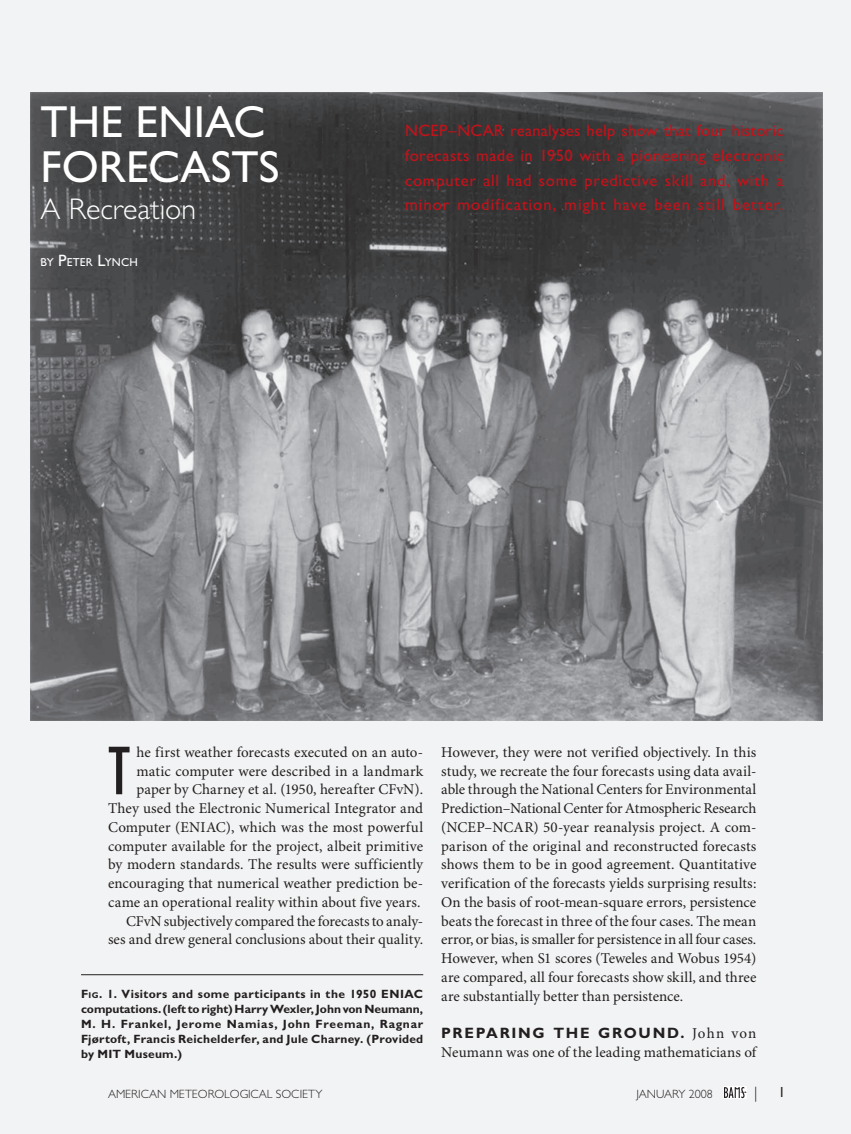
<style>
.page{position:relative;width:851px;height:1134px;background:#fff}
.page>*{position:absolute;margin:0;border:0;box-sizing:border-box;transform-origin:0 0}
.t1{font:condensed 71.1px "Gill Sans";color:#231f20}
.t2{font:45px/45px "Gill Sans";color:#fff}
.t3{font:300 30px "Gill Sans";color:#fff}
.t4{font:16.5px/24.8px "Gill Sans";letter-spacing:.06em;color:#c4121a;text-align:justify}
.t5{font:15px/18.8px "Minion Pro";letter-spacing:.005em;color:#231f20;text-align:right}
.t6{font:700 15px "Gill Sans";letter-spacing:.115em;color:#231f20}
.t7{font:300 15px "Gill Sans";color:#231f20}
.t8{font:condensed 15px "Gill Sans";color:#231f20}
.t9{font:700 12px/15px "Gill Sans";letter-spacing:.02em;color:#231f20;text-align:justify}
.t10{font:300 12px "Gill Sans";color:#231f20}
.t11{font:11.55px "Gill Sans";letter-spacing:.01em;color:#fff}
.s1{font-size:16.5px}
.s2{font-size:8.4px}
.s3{font-family:"Minion Pro";font-weight:400}
</style>
<div class="page">
<div style="left:0;top:0;width:850px;height:1134px;background:#f2f3f4"></div>
<hr style="left:81px;top:974px;width:342px;height:1px;background:#231f20">
<div style="left:723px;top:1086px;width:24px;height:13px;border:2px solid #fff"></div>
<svg style="left:724px;top:1087px;width:22px;height:11px"></svg>
<img style="left:30px;top:92px;width:792px;height:628px">
<h2 class="t2" style="left:40px;top:99px;width:240px">THE ENIAC<br>FORECASTS</h2>
<h3 class="t3" style="left:40px;top:192px;width:157px">A Recreation</h3>
<p class="t11" style="left:40px;top:255px;width:99px">BY <span class="s1">P</span>ETER <span class="s1">L</span>YNCH</p>
<p class="t4" style="left:405px;top:118px;width:379px">NCEP–NCAR reanalyses help show that four historic forecasts made in 1950 with a pioneering electronic computer all had some predictive skill and, with a minor modification, might have been still better.</p>
<p class="t5" style="left:108px;top:743px;width:317px">he first weather forecasts executed on an auto&shy;matic computer were described in a landmark paper by Charney et al. (1950, hereafter CFvN).<br>They used the Electronic Numerical Integrator and Computer (ENIAC), which was the most powerful computer available for the project, albeit primitive by modern standards. The results were sufficiently encouraging that numerical weather prediction be&shy;came an operational reality within about five years.<br>CFvN subjectively compared the forecasts to analy&shy;ses and drew general conclusions about their quality.</p>
<h1 class="t1" style="left:108px;top:733px;width:24px">T</h1>
<p class="t9" style="left:81px;top:986px;width:344px">F<span class="s2">IG</span>. 1. Visitors and some participants in the 1950 ENIAC computations. (left to right) Harry Wexler, John von Neumann, M. H. Frankel, Jerome Namias, John Freeman, Ragnar Fjørtoft, Francis Reichelderfer, and Jule Charney. (Provided by MIT Museum.)</p>
<p class="t5" style="left:441px;top:743px;width:317px;text-align:justify">However, they were not verified objectively. In this study, we recreate the four forecasts using data avail&shy;able through the National Centers for Environmental Prediction–National Center for Atmospheric Research (NCEP–NCAR) 50-year reanalysis project. A com&shy;parison of the original and reconstructed forecasts shows them to be in good agreement. Quantitative verification of the forecasts yields surprising results:<br>On the basis of root-mean-square errors, persistence beats the forecast in three of the four cases. The mean error, or bias, is smaller for persistence in all four cases.<br>However, when S1 scores (Teweles and Wobus 1954) are compared, all four forecasts show skill, and three are substantially better than persistence.</p>
<p class="t6" style="left:441px;top:1024px;width:316px">PREPARING THE GROUND. <span class="s3">John von</span></p>
<p class="t5" style="left:441px;top:1043px;width:316px">Neumann was one of the leading mathematicians of</p>
<p class="t10" style="left:108px;top:1087px;width:216px">AMERICAN METEOROLOGICAL SOCIETY</p>
<p class="t10" style="left:636px;top:1087px;width:78px">JANUARY 2008</p>
<p class="t7" style="left:754px;top:1084px;width:5px">|</p>
<p class="t8" style="left:779px;top:1084px;width:7px">1</p>
</div>
